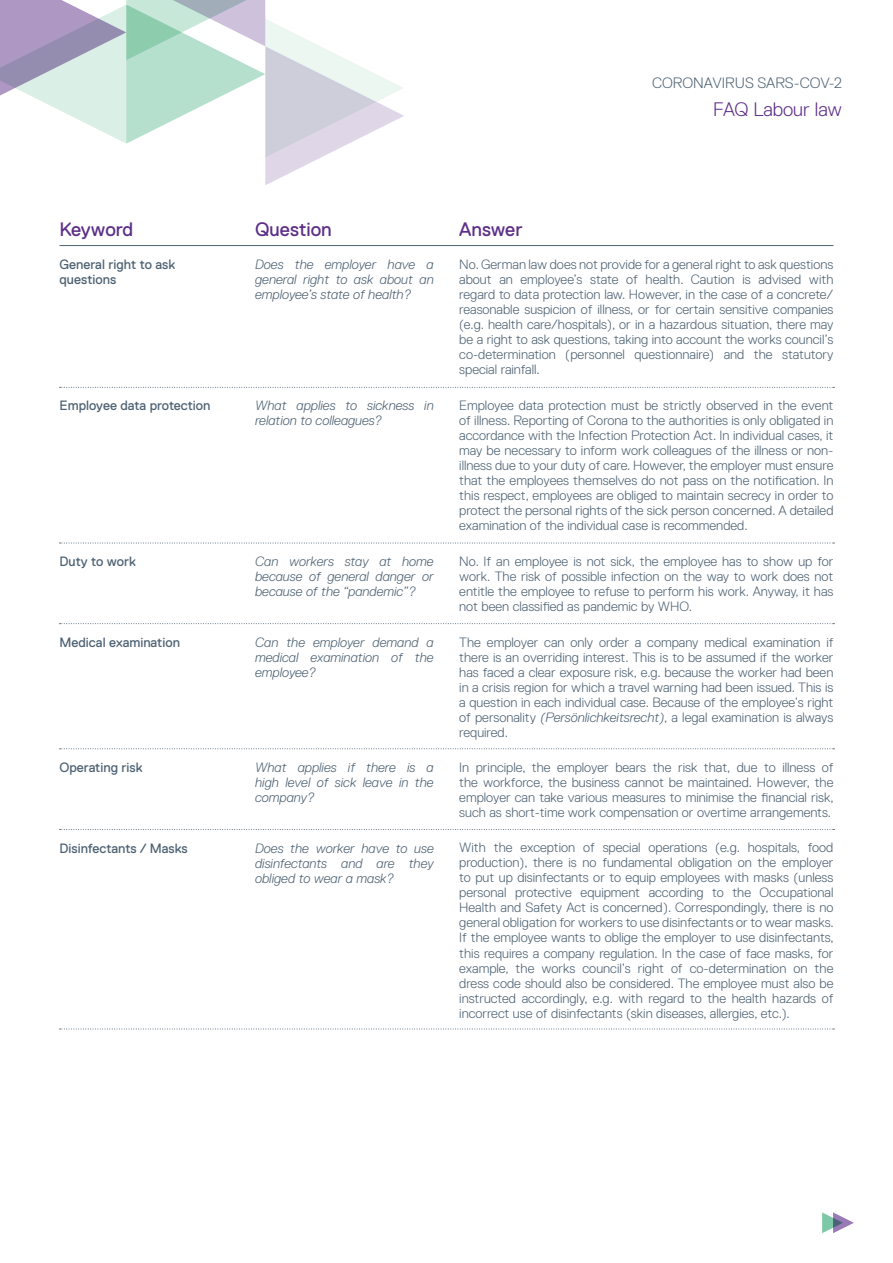
<style>
.page{position:relative;width:893px;height:1263px;background:#fff}
.page>*{position:absolute;margin:0;border:0;box-sizing:border-box;transform-origin:0 0}
.t1{font:19.5px "Replica Pro";color:#5d2f88}
.t2{font:300 19.5px "Replica Pro";color:#5d2f88}
.t3{font:300 15px "Replica Pro";color:#4d6172}
.t4{font:300 13.5px/15px "Replica Pro";color:#4d6172;text-align:justify}
.t5{font:italic 300 13.5px/15px "Replica Pro";color:#4d6172;text-align:justify}
.t6{font:13.5px/15px "Replica Pro";color:#4d6172}
.s1{font-style:italic}
</style>
<div class="page">
<svg style="left:0;top:0;width:404px;height:185px"></svg>
<svg style="left:822px;top:1212px;width:32px;height:21px"></svg>
<hr style="left:60px;top:245px;width:773px;height:1px;background:#4d6172">
<svg style="left:60px;top:387px;width:774px;height:1px"></svg>
<svg style="left:60px;top:543px;width:774px;height:1px"></svg>
<svg style="left:60px;top:623px;width:774px;height:1px"></svg>
<svg style="left:60px;top:748px;width:774px;height:1px"></svg>
<svg style="left:60px;top:829px;width:774px;height:1px"></svg>
<svg style="left:60px;top:1029px;width:774px;height:1px"></svg>
<p class="t3" style="left:652px;top:74px;width:191px">CORONAVIRUS SARS-COV-2</p>
<h1 class="t2" style="left:713px;top:98px;width:130px">FAQ Labour law</h1>
<h1 class="t1" style="left:60px;top:219px;width:75px">Keyword</h1>
<h1 class="t1" style="left:255px;top:219px;width:78px">Question</h1>
<h1 class="t1" style="left:459px;top:219px;width:65px">Answer</h1>
<p class="t6" style="left:60px;top:257px;width:117px">General right to ask questions</p>
<p class="t4" style="left:459px;top:257px;width:376px">No. German law does not provide for a general right to ask questions about an employee’s state of health. Caution is advised with regard to data protection law. However, in the case of a concrete/ reasonable suspicion of illness, or for certain sensitive companies (e.g. health care/hospitals), or in a hazardous situation, there may be a right to ask questions, taking into account the works council’s co-determination (personnel questionnaire) and the statutory special rainfall.</p>
<p class="t4" style="left:459px;top:398px;width:376px">Employee data protection must be strictly observed in the event of illness. Reporting of Corona to the authorities is only obligated in accordance with the Infection Protection Act. In individual cases, it may be necessary to inform work colleagues of the illness or non&shy;illness due to your duty of care. However, the employer must ensure that the employees themselves do not pass on the notification. In this respect, employees are obliged to maintain secrecy in order to protect the personal rights of the sick person concerned. A detailed examination of the individual case is recommended.</p>
<p class="t4" style="left:459px;top:554px;width:376px">No. If an employee is not sick, the employee has to show up for work. The risk of possible infection on the way to work does not entitle the employee to refuse to perform his work. Anyway, it has not been classified as pandemic by WHO.</p>
<p class="t4" style="left:459px;top:635px;width:376px">The employer can only order a company medical examination if there is an overriding interest. This is to be assumed if the worker has faced a clear exposure risk, e.g. because the worker had been in a crisis region for which a travel warning had been issued. This is a question in each individual case. Because of the employee’s right of personality <span class="s1">(Persönlichkeitsrecht)</span>, a legal examination is always required.</p>
<p class="t4" style="left:459px;top:760px;width:376px">In principle, the employer bears the risk that, due to illness of the workforce, the business cannot be maintained. However, the employer can take various measures to minimise the financial risk, such as short-time work compensation or overtime arrangements.</p>
<p class="t4" style="left:459px;top:840px;width:376px">With the exception of special operations (e.g. hospitals, food production), there is no fundamental obligation on the employer to put up disinfectants or to equip employees with masks (unless personal protective equipment according to the Occupational Health and Safety Act is concerned). Correspondingly, there is no general obligation for workers to use disinfectants or to wear masks.<br>If the employee wants to oblige the employer to use disinfectants, this requires a company regulation. In the case of face masks, for example, the works council’s right of co-determination on the dress code should also be considered. The employee must also be instructed accordingly, e.g. with regard to the health hazards of incorrect use of disinfectants (skin diseases, allergies, etc.).</p>
<p class="t5" style="left:255px;top:257px;width:180px">Does the employer have a general right to ask about an employee’s state of health?</p>
<p class="t6" style="left:60px;top:398px;width:152px">Employee data protection</p>
<p class="t5" style="left:255px;top:398px;width:180px">What applies to sickness in relation to colleagues?</p>
<p class="t5" style="left:255px;top:554px;width:180px">Can workers stay at home because of general danger or because of the “pandemic”?</p>
<p class="t5" style="left:255px;top:635px;width:180px">Can the employer demand a medical examination of the employee?</p>
<p class="t6" style="left:60px;top:554px;width:78px">Duty to work</p>
<p class="t6" style="left:60px;top:635px;width:122px">Medical examination</p>
<p class="t6" style="left:60px;top:760px;width:85px">Operating risk</p>
<p class="t5" style="left:255px;top:760px;width:180px">What applies if there is a high level of sick leave in the company?</p>
<p class="t5" style="left:255px;top:840px;width:180px">Does the worker have to use disinfectants and are they obliged to wear a mask?</p>
<p class="t6" style="left:60px;top:840px;width:130px">Disinfectants / Masks</p>
</div>
